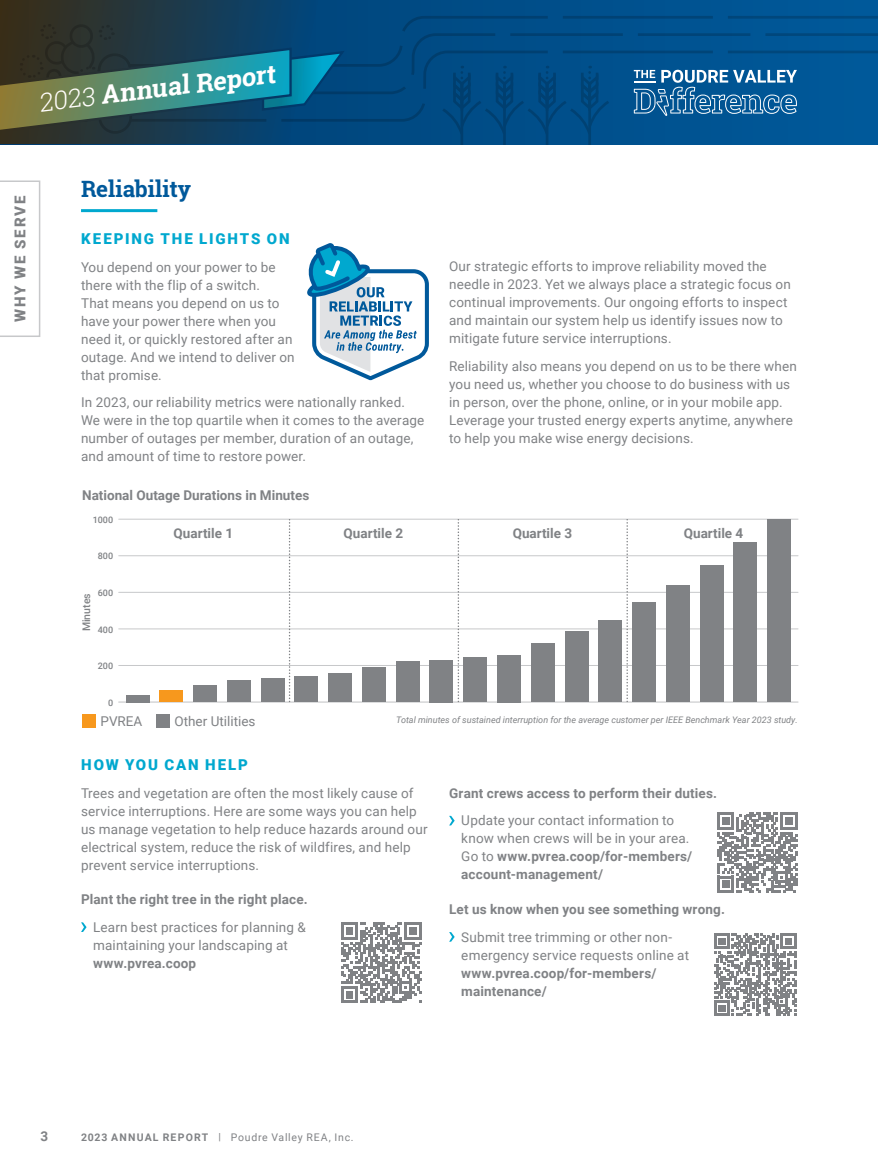
<style>
.page{position:relative;width:878px;height:1175px;background:#fff}
.page>*{position:absolute;margin:0;border:0;box-sizing:border-box;transform-origin:0 0}
.t1{font:700 25.5px "Roboto Slab";color:#fff}
.t2{font:700 22.5px "Roboto Slab";color:#00599b}
.t3{font:900 15px "Roboto";letter-spacing:.125em;color:#00a8cf}
.t4{font:900 15px "Roboto";letter-spacing:.125em;color:#808285}
.t5{font:13.5px/18px "Roboto";letter-spacing:.01em;color:#808285}
.t6{font:700 13.5px/18px "Roboto";letter-spacing:.01em;color:#808285}
.t7{font:10.5px "Roboto";letter-spacing:.07em;color:#808285}
.t8{font:500 10.5px "Roboto";color:#808285}
.t9{font:italic 9px "Roboto";color:#808285}
.t10{font:500 9px "Roboto";color:#808285}
.s1{font-weight:300}
.s2{font-weight:700}
</style>
<div class="page">
<svg style="left:0;top:0;width:878px;height:144px;background:#12537a"></svg>
<hr style="left:81px;top:209px;width:76px;height:3px;background:#00a8cf">
<hr style="left:119px;top:701px;width:679px;height:1px;background:#c7c8ca">
<hr style="left:119px;top:665px;width:679px;height:1px;background:#c7c8ca">
<hr style="left:119px;top:628px;width:679px;height:1px;background:#c7c8ca">
<hr style="left:119px;top:592px;width:679px;height:1px;background:#c7c8ca">
<hr style="left:119px;top:555px;width:679px;height:1px;background:#c7c8ca">
<hr style="left:119px;top:519px;width:679px;height:1px;background:#c7c8ca">
<div style="left:159px;top:690px;width:24px;height:12px;background:#f7981d"></div>
<div style="left:126px;top:695px;width:23px;height:7px;background:#808285"></div>
<div style="left:193px;top:686px;width:24px;height:16px;background:#808285"></div>
<div style="left:227px;top:680px;width:24px;height:22px;background:#808285"></div>
<div style="left:261px;top:679px;width:23px;height:23px;background:#808285"></div>
<div style="left:328px;top:673px;width:24px;height:29px;background:#808285"></div>
<div style="left:294px;top:676px;width:24px;height:26px;background:#808285"></div>
<div style="left:362px;top:667px;width:24px;height:35px;background:#808285"></div>
<div style="left:396px;top:662px;width:23px;height:40px;background:#808285"></div>
<div style="left:429px;top:660px;width:24px;height:42px;background:#808285"></div>
<div style="left:497px;top:655px;width:24px;height:47px;background:#808285"></div>
<div style="left:463px;top:658px;width:24px;height:44px;background:#808285"></div>
<div style="left:531px;top:643px;width:23px;height:59px;background:#808285"></div>
<div style="left:564px;top:631px;width:24px;height:71px;background:#808285"></div>
<div style="left:598px;top:620px;width:24px;height:82px;background:#808285"></div>
<div style="left:632px;top:602px;width:24px;height:100px;background:#808285"></div>
<div style="left:666px;top:585px;width:23px;height:117px;background:#808285"></div>
<div style="left:699px;top:565px;width:24px;height:137px;background:#808285"></div>
<div style="left:733px;top:542px;width:24px;height:160px;background:#808285"></div>
<div style="left:767px;top:519px;width:24px;height:183px;background:#808285"></div>
<svg style="left:289px;top:519px;width:1px;height:183px"></svg>
<svg style="left:457px;top:519px;width:2px;height:183px"></svg>
<svg style="left:626px;top:519px;width:2px;height:183px"></svg>
<div style="left:82px;top:714px;width:14px;height:13px;background:#f7981d"></div>
<div style="left:156px;top:714px;width:13px;height:13px;background:#808285"></div>
<svg style="left:307px;top:243px;width:122px;height:137px"></svg>
<svg style="left:0;top:180px;width:40px;height:157px"></svg>
<svg style="left:81px;top:922px;width:5px;height:10px"></svg>
<svg style="left:449px;top:816px;width:5px;height:9px"></svg>
<svg style="left:449px;top:932px;width:5px;height:9px"></svg>
<svg style="left:341px;top:922px;width:80px;height:81px"></svg>
<svg style="left:717px;top:812px;width:80px;height:81px"></svg>
<svg style="left:714px;top:933px;width:82px;height:83px"></svg>
<h1 class="t1" style="left:37px;top:85px;width:239px;rotate:-7deg"><span class="s1">2023</span> Annual Report</h1>
<p class="t4" style="left:9px;top:322px;width:127px;rotate:-90deg">WHY WE SERVE</p>
<h2 class="t2" style="left:81px;top:174px;width:112px">Reliability</h2>
<p class="t3" style="left:81px;top:228px;width:210px">KEEPING THE LIGHTS ON</p>
<p class="t5" style="left:81px;top:257px;width:215px">You depend on your power to be there with the flip of a switch.<br>That means you depend on us to have your power there when you need it, or quickly restored after an outage. And we intend to deliver on that promise.</p>
<p class="t5" style="left:81px;top:393px;width:345px">In 2023, our reliability metrics were nationally ranked.<br>We were in the top quartile when it comes to the average number of outages per member, duration of an outage, and amount of time to restore power.</p>
<p class="t6" style="left:82px;top:485px;width:229px">National Outage Durations in Minutes</p>
<p class="t10" style="left:93px;top:513px;width:22px">1000</p>
<p class="t5" style="left:449px;top:257px;width:343px">Our strategic efforts to improve reliability moved the needle in 2023. Yet we always place a strategic focus on continual improvements. Our ongoing efforts to inspect and maintain our system help us identify issues now to mitigate future service interruptions.</p>
<p class="t5" style="left:449px;top:357px;width:349px">Reliability also means you depend on us to be there when you need us, whether you choose to do business with us in person, over the phone, online, or in your mobile app.<br>Leverage your trusted energy experts anytime, anywhere to help you make wise energy decisions.</p>
<p class="t10" style="left:98px;top:550px;width:17px">800</p>
<p class="t10" style="left:98px;top:586px;width:17px">600</p>
<p class="t8" style="left:79px;top:631px;width:40px;rotate:-90deg">Minutes</p>
<p class="t10" style="left:98px;top:623px;width:17px">400</p>
<p class="t10" style="left:98px;top:659px;width:17px">200</p>
<p class="t10" style="left:108px;top:696px;width:7px">0</p>
<p class="t6" style="left:174px;top:523px;width:61px">Quartile 1</p>
<p class="t6" style="left:343px;top:523px;width:61px">Quartile 2</p>
<p class="t6" style="left:512px;top:523px;width:61px">Quartile 3</p>
<p class="t6" style="left:683px;top:523px;width:61px">Quartile 4</p>
<p class="t5" style="left:100px;top:711px;width:43px">PVREA</p>
<p class="t5" style="left:174px;top:711px;width:83px">Other Utilities</p>
<p class="t9" style="left:396px;top:714px;width:403px">Total minutes of sustained interruption for the average customer per IEEE Benchmark Year 2023 study.</p>
<p class="t3" style="left:81px;top:754px;width:168px">HOW YOU CAN HELP</p>
<p class="t5" style="left:81px;top:783px;width:348px">Trees and vegetation are often the most likely cause of service interruptions. Here are some ways you can help us manage vegetation to help reduce hazards around our electrical system, reduce the risk of wildfires, and help prevent service interruptions.</p>
<p class="t6" style="left:81px;top:890px;width:228px">Plant the right tree in the right place.</p>
<p class="t5" style="left:93px;top:917px;width:214px">Learn best practices for planning &amp; maintaining your landscaping at</p>
<p class="t6" style="left:93px;top:953px;width:104px">www.pvrea.coop</p>
<p class="t6" style="left:449px;top:783px;width:269px">Grant crews access to perform their duties.</p>
<p class="t5" style="left:461px;top:811px;width:232px">Update your contact information to know when crews will be in your area.<br>Go to <span class="s2">www.pvrea.coop/for-members/ account-management/</span></p>
<p class="t6" style="left:449px;top:899px;width:277px">Let us know when you see something wrong.</p>
<p class="t5" style="left:461px;top:927px;width:229px">Submit tree trimming or other non&shy;emergency service requests online at</p>
<p class="t6" style="left:461px;top:963px;width:197px">www.pvrea.coop/for-members/ maintenance/</p>
<p class="t6" style="left:40px;top:1126px;width:9px">3</p>
<p class="t7" style="left:81px;top:1130px;width:274px"><span class="s2">2023 ANNUAL REPORT</span> | Poudre Valley REA, Inc.</p>
</div>
